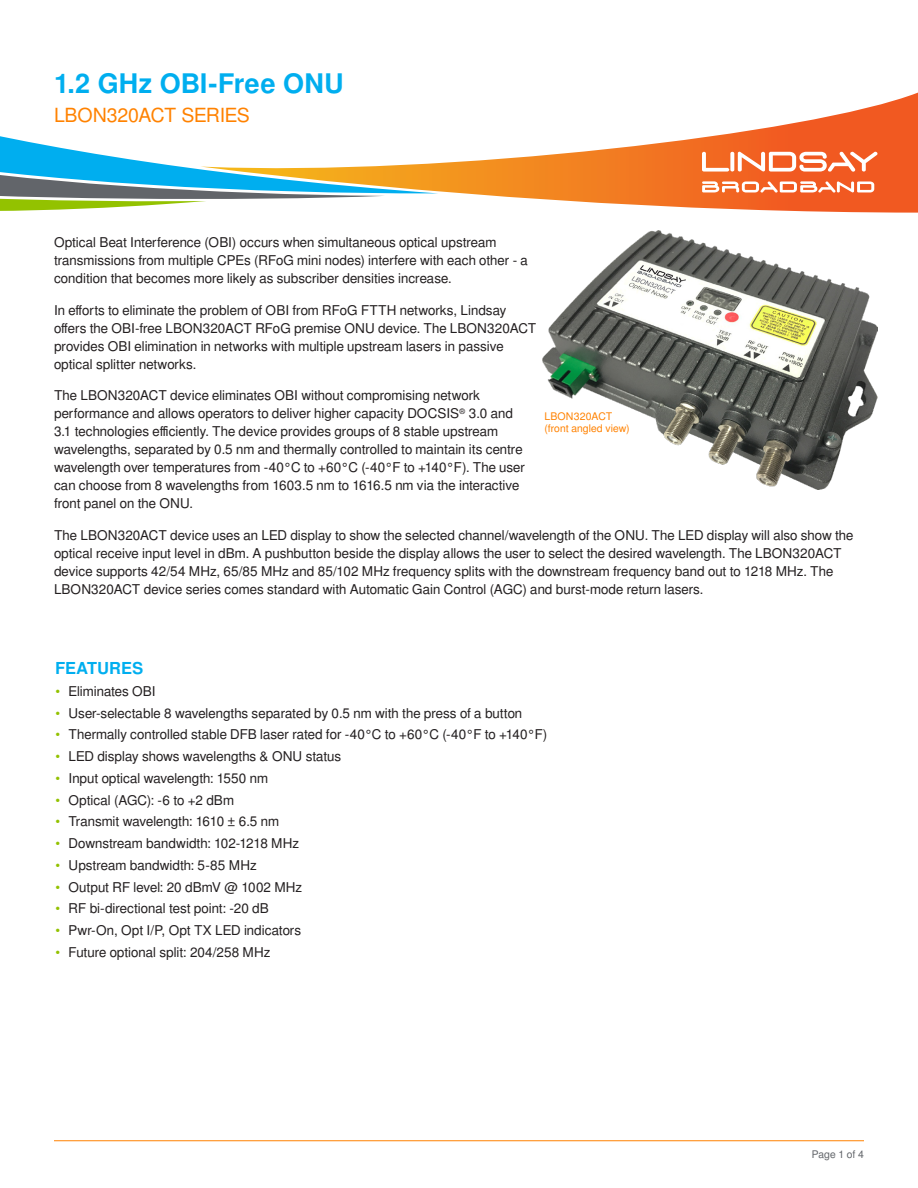
<style>
.page{position:relative;width:918px;height:1188px;background:#fff}
.page>*{position:absolute;margin:0;border:0;box-sizing:border-box;transform-origin:0 0}
.t1{font:700 27px "Free Sans";letter-spacing:-.005em;color:#00aeef}
.t2{font:19.5px "Free Sans";letter-spacing:-.015em;color:#ff8200}
.t3{font:700 16.5px "Free Sans";letter-spacing:-.005em;color:#00aeef}
.t4{font:13.5px/18px "Free Sans";color:#231f20}
.t5{font:10.5px/12px "Free Sans";letter-spacing:.01em;color:#ff8200}
.t6{font:10.5px "Free Sans";letter-spacing:.005em;color:#62656a}
.s1{color:#93c200}
</style>
<div class="page">
<svg style="left:438px;top:93px;width:480px;height:120px"></svg>
<svg style="left:0;top:136px;width:438px;height:75px"></svg>
<svg style="left:702px;top:151px;width:176px;height:21px"></svg>
<svg style="left:702px;top:181px;width:172px;height:12px"></svg>
<hr style="left:54px;top:1140px;width:810px;height:1px;background:#ff8200">
<img style="left:543px;top:230px;width:335px;height:259px">
<h1 class="t1" style="left:54px;top:64px;width:292px">1.2 GHz OBI-Free ONU</h1>
<h2 class="t2" style="left:54px;top:104px;width:197px">LBON320ACT SERIES</h2>
<p class="t4" style="left:54px;top:233px;width:475px">Optical Beat Interference (OBI) occurs when simultaneous optical upstream transmissions from multiple CPEs (RFoG mini nodes) interfere with each other - a condition that becomes more likely as subscriber densities increase.</p>
<p class="t4" style="left:54px;top:301px;width:484px">In efforts to eliminate the problem of OBI from RFoG FTTH networks, Lindsay offers the OBI-free LBON320ACT RFoG premise ONU device. The LBON320ACT provides OBI elimination in networks with multiple upstream lasers in passive optical splitter networks.</p>
<p class="t4" style="left:54px;top:386px;width:473px">The LBON320ACT device eliminates OBI without compromising network performance and allows operators to deliver higher capacity DOCSIS<sup>®</sup> 3.0 and 3.1 technologies efficiently. The device provides groups of 8 stable upstream wavelengths, separated by 0.5 nm and thermally controlled to maintain its centre wavelength over temperatures from -40°C to +60°C (-40°F to +140°F). The user can choose from 8 wavelengths from 1603.5 nm to 1616.5 nm via the interactive front panel on the ONU.</p>
<p class="t4" style="left:54px;top:526px;width:801px">The LBON320ACT device uses an LED display to show the selected channel/wavelength of the ONU. The LED display will also show the optical receive input level in dBm. A pushbutton beside the display allows the user to select the desired wavelength. The LBON320ACT device supports 42/54 MHz, 65/85 MHz and 85/102 MHz frequency splits with the downstream frequency band out to 1218 MHz. The LBON320ACT device series comes standard with Automatic Gain Control (AGC) and burst-mode return lasers.</p>
<p class="t5" style="left:544px;top:410px;width:87px">LBON320ACT (front angled view)</p>
<p class="t3" style="left:55px;top:657px;width:90px">FEATURES</p>
<p class="t4" style="left:55px;top:682px;width:102px"><span class="s1">•</span> Eliminates OBI</p>
<p class="t4" style="left:55px;top:704px;width:469px"><span class="s1">•</span> User-selectable 8 wavelengths separated by 0.5 nm with the press of a button</p>
<p class="t4" style="left:55px;top:726px;width:494px"><span class="s1">•</span> Thermally controlled stable DFB laser rated for -40°C to +60°C (-40°F to +140°F)</p>
<p class="t4" style="left:55px;top:748px;width:288px"><span class="s1">•</span> LED display shows wavelengths &amp; ONU status</p>
<p class="t4" style="left:55px;top:769px;width:214px"><span class="s1">•</span> Input optical wavelength: 1550 nm</p>
<p class="t4" style="left:55px;top:791px;width:180px"><span class="s1">•</span> Optical (AGC): -6 to +2 dBm</p>
<p class="t4" style="left:55px;top:813px;width:226px"><span class="s1">•</span> Transmit wavelength: 1610 ± 6.5 nm</p>
<p class="t4" style="left:55px;top:835px;width:245px"><span class="s1">•</span> Downstream bandwidth: 102-1218 MHz</p>
<p class="t4" style="left:55px;top:856px;width:203px"><span class="s1">•</span> Upstream bandwidth: 5-85 MHz</p>
<p class="t4" style="left:55px;top:878px;width:249px"><span class="s1">•</span> Output RF level: 20 dBmV @ 1002 MHz</p>
<p class="t4" style="left:55px;top:900px;width:215px"><span class="s1">•</span> RF bi-directional test point: -20 dB</p>
<p class="t4" style="left:55px;top:922px;width:248px"><span class="s1">•</span> Pwr-On, Opt I/P, Opt TX LED indicators</p>
<p class="t4" style="left:55px;top:943px;width:217px"><span class="s1">•</span> Future optional split: 204/258 MHz</p>
<p class="t6" style="left:812px;top:1149px;width:54px">Page 1 of 4</p>
</div>
